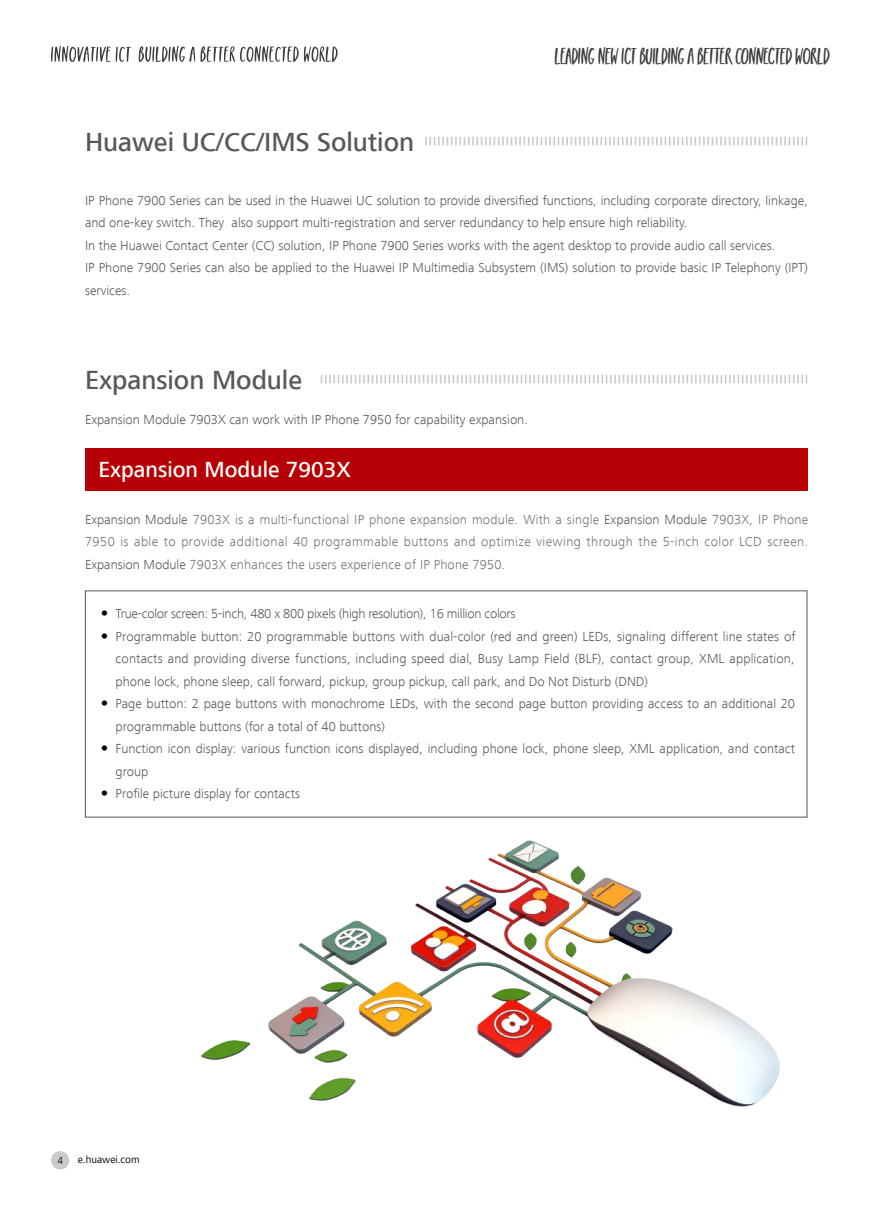
<style>
.page{position:relative;width:893px;height:1212px;background:#fff}
.page>*{position:absolute;margin:0;border:0;box-sizing:border-box;transform-origin:0 0}
.t1{font:500 27px "Frutiger Next LT";color:#595757}
.t2{font:500 22.5px "Frutiger Next LT";color:#fff}
.t3{font:21px "Huawei Script";letter-spacing:-.04em;color:#3e3a39}
.t4{font:300 13.5px/22.5px "Frutiger Next LT";color:#595757}
.t5{font:300 13.5px/22.5px "Frutiger Next LT";letter-spacing:.01em;color:#727171;text-align:justify}
.t6{font:10.5px "Frutiger Next LT";color:#000}
.t7{font:300 10.5px "Frutiger Next LT";color:#000}
.s1{color:#595757}
</style>
<div class="page">
<div style="left:51px;top:1151px;width:18px;height:18px;background:#c9caca;border-radius:50%"></div>
<svg style="left:51px;top:46px;width:80px;height:16px"></svg>
<svg style="left:139px;top:46px;width:199px;height:16px"></svg>
<svg style="left:425px;top:137px;width:382px;height:8px"></svg>
<div style="left:85px;top:448px;width:723px;height:43px;background:#b60005"></div>
<div style="left:85px;top:590px;width:722px;height:227px;border:1px solid #595757"></div>
<svg style="left:321px;top:375px;width:486px;height:8px"></svg>
<img style="left:201px;top:840px;width:579px;height:267px">
<h1 class="t1" style="left:85px;top:127px;width:331px">Huawei UC/CC/IMS Solution</h1>
<h3 class="t3" style="left:554px;top:43px;width:277px">LEADING NEW ICT BUILDING a BETTER CONNECTED WORLD</h3>
<p class="t4" style="left:85px;top:189px;width:724px">IP Phone 7900 Series can be used in the Huawei UC solution to provide diversified functions, including corporate directory, linkage, and one-key switch. They also support multi-registration and server redundancy to help ensure high reliability.<br>In the Huawei Contact Center (CC) solution, IP Phone 7900 Series works with the agent desktop to provide audio call services.<br>IP Phone 7900 Series can also be applied to the Huawei IP Multimedia Subsystem (IMS) solution to provide basic IP Telephony (IPT) services.</p>
<h1 class="t1" style="left:85px;top:365px;width:219px">Expansion Module</h1>
<p class="t4" style="left:85px;top:408px;width:444px">Expansion Module 7903X can work with IP Phone 7950 for capability expansion.</p>
<h2 class="t2" style="left:99px;top:457px;width:254px">Expansion Module 7903X</h2>
<p class="t5" style="left:85px;top:508px;width:725px"><span class="s1">Expansion Module</span> 7903X is a multi-functional IP phone expansion module. With a single <span class="s1">Expansion Module</span> 7903X, IP Phone 7950 is able to provide additional 40 programmable buttons and optimize viewing through the 5-inch color LCD screen.<br><span class="s1">Expansion Module</span> 7903X enhances the users experience of IP Phone 7950.</p>
<p class="t4" style="left:116px;top:603px;width:681px">True-color screen: 5-inch, 480 x 800 pixels (high resolution), 16 million colors<br>Programmable button: 20 programmable buttons with dual-color (red and green) LEDs, signaling different line states of contacts and providing diverse functions, including speed dial, Busy Lamp Field (BLF), contact group, XML application, phone lock, phone sleep, call forward, pickup, group pickup, call park, and Do Not Disturb (DND)<br>Page button: 2 page buttons with monochrome LEDs, with the second page button providing access to an additional 20 programmable buttons (for a total of 40 buttons)<br>Function icon display: various function icons displayed, including phone lock, phone sleep, XML application, and contact group<br>Profile picture display for contacts</p>
<p class="t7" style="left:57px;top:1154px;width:7px">4</p>
<p class="t6" style="left:78px;top:1154px;width:63px">e.huawei.com</p>
</div>
